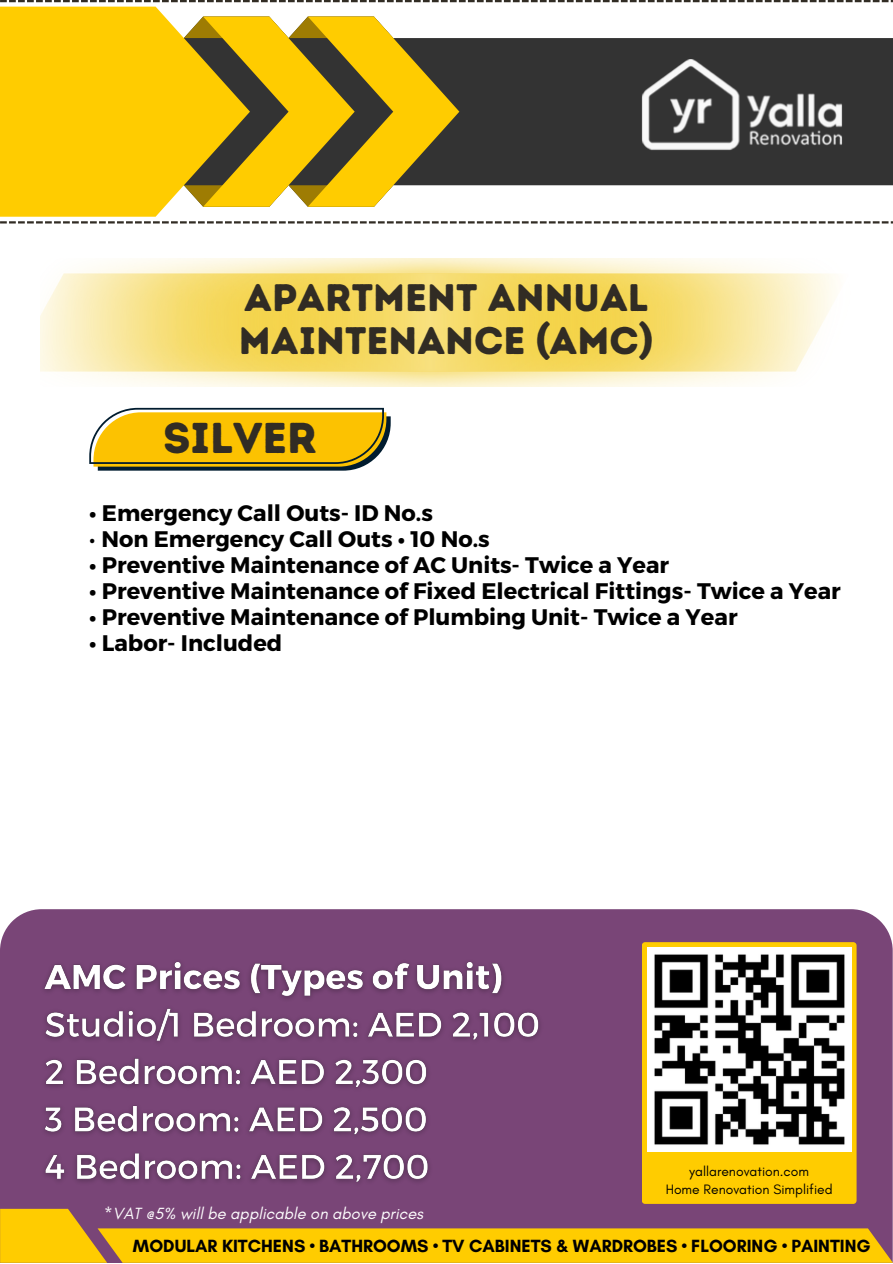
<style>
.page{position:relative;width:893px;height:1264px;background:#fff}
.page>*{position:absolute;margin:0;border:0;box-sizing:border-box;transform-origin:0 0}
.t1{font:43.05px "Intro Rust Base";color:#312c24}
.t2{font:38.4px "Intro Rust Base";color:#312c24}
.t3{font:700 22.5px "Montserrat";color:#000}
.t4{font:700 18px "Glacial Indifference";color:#000}
.t5{font:italic 16.5px "Glacial Indifference";color:#fff}
.t6{font:13.8px "Glacial Indifference";color:#000}
.s1{font-weight:400}
</style>
<div class="page">
<svg style="left:0;top:0;width:892px;height:2px"></svg>
<svg style="left:0;top:221px;width:892px;height:2px"></svg>
<div style="left:459px;top:38px;width:433px;height:148px;background:#333"></div>
<svg style="left:0;top:7px;width:459px;height:210px;background:#dbb624"></svg>
<img style="left:634px;top:57px;width:218px;height:117px">
<div style="left:0;top:909px;width:892px;height:299px;background:#794577"></div>
<svg style="left:0;top:1208px;width:892px;height:54px;background:#ce9a2b"></svg>
<svg style="left:89px;top:408px;width:301px;height:62px;background:#dcb321"></svg>
<img style="left:34px;top:946px;width:515px;height:250px">
<div style="left:641px;top:942px;width:215px;height:261px;background:#fc0;border-radius:3px"></div>
<img style="left:647px;top:947px;width:204px;height:204px">
<img style="left:40px;top:259px;width:796px;height:128px">
<p class="t2" style="left:244px;top:274px;width:406px">APARTMENT ANNUAL</p>
<p class="t2" style="left:239px;top:317px;width:416px">MAINTENANCE (AMC)</p>
<p class="t1" style="left:163px;top:412px;width:155px">SILVER</p>
<p class="t3" style="left:89px;top:498px;width:345px">• Emergency Call Outs- ID No.s</p>
<p class="t3" style="left:89px;top:524px;width:402px"><span class="s1">•</span> Non Emergency Call Outs • 10 No.s</p>
<p class="t3" style="left:89px;top:550px;width:581px">• Preventive Maintenance of AC Units- Twice a Year</p>
<p class="t3" style="left:89px;top:576px;width:753px">• Preventive Maintenance of Fixed Electrical Fittings- Twice a Year</p>
<p class="t3" style="left:89px;top:602px;width:649px">• Preventive Maintenance of Plumbing Unit- Twice a Year</p>
<p class="t3" style="left:89px;top:628px;width:195px">• Labor- Included</p>
<p class="t5" style="left:104px;top:1203px;width:320px">*VAT @5% will be applicable on above prices</p>
<p class="t6" style="left:689px;top:1162px;width:121px">yallarenovation.com</p>
<p class="t6" style="left:665px;top:1181px;width:168px">Home Renovation Simplified</p>
<p class="t4" style="left:133px;top:1234px;width:739px">MODULAR KITCHENS • BATHROOMS • TV CABINETS &amp; WARDROBES • FLOORING • PAINTING</p>
</div>
